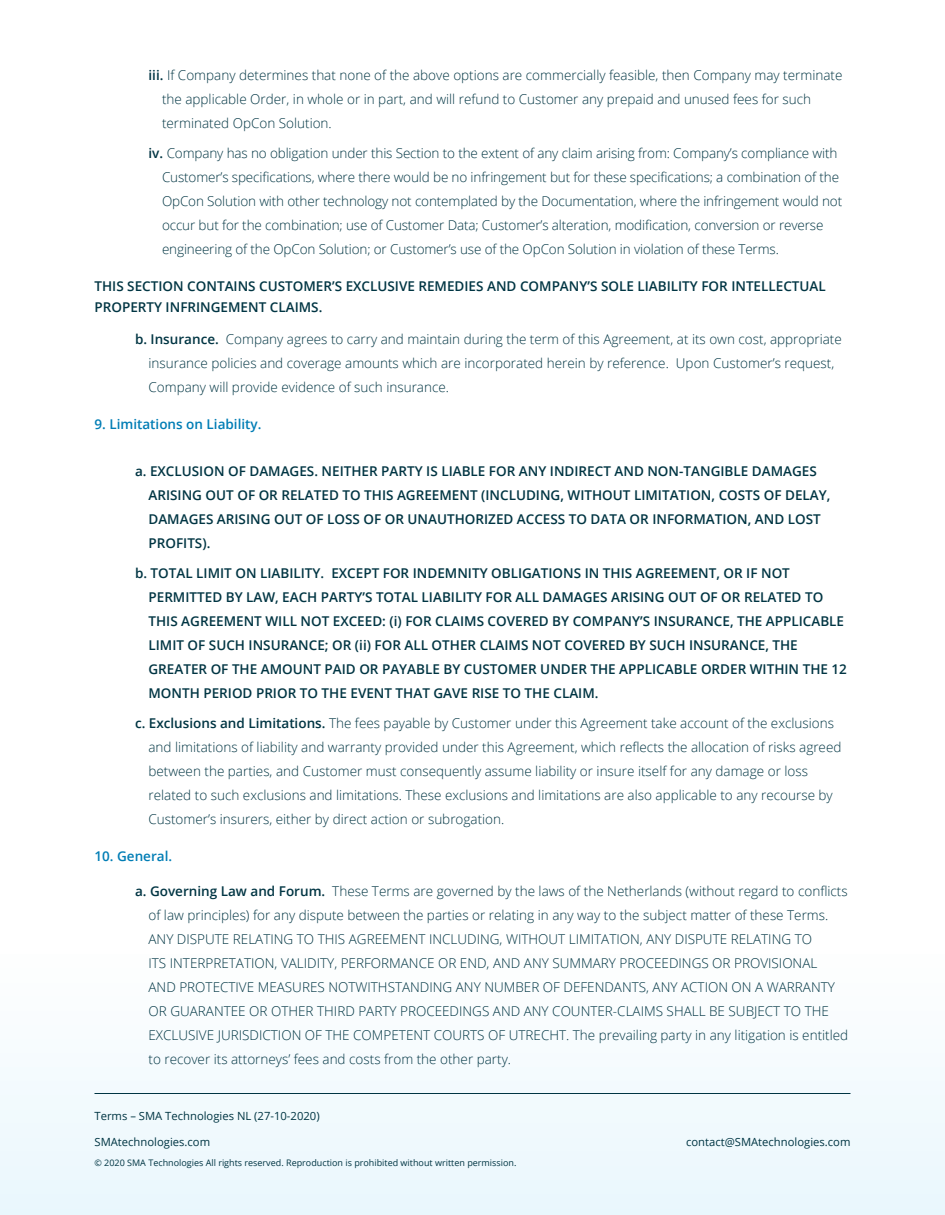
<style>
.page{position:relative;width:945px;height:1215px;background:#fff}
.page>*{position:absolute;margin:0;border:0;box-sizing:border-box;transform-origin:0 0}
.t1{font:300 13.5px/24px "Open Sans";color:#003543}
.t2{font:600 13.5px/24px "Open Sans";color:#003543}
.t3{font:600 13.5px "Open Sans";color:#007db5}
.t4{font:11.25px "Open Sans";color:#003543}
.t5{font:9px "Open Sans";color:#003543}
.s1{font-weight:600}
</style>
<div class="page">
<div style="left:0;top:806px;width:945px;height:409px;background:linear-gradient(to right,#f8fcfe,#f8fcfe)"></div>
<hr style="left:94px;top:1093px;width:756px;height:1px;background:#003543">
<p class="t1" style="left:162px;top:62px;width:682px;text-indent:-14px"><span class="s1">iii.</span> If Company determines that none of the above options are commercially feasible, then Company may terminate the applicable Order, in whole or in part, and will refund to Customer any prepaid and unused fees for such terminated OpCon Solution.</p>
<p class="t1" style="left:162px;top:140px;width:682px;text-indent:-14px"><span class="s1">iv.</span> Company has no obligation under this Section to the extent of any claim arising from: Company’s compliance with Customer’s specifications, where there would be no infringement but for these specifications; a combination of the OpCon Solution with other technology not contemplated by the Documentation, where the infringement would not occur but for the combination; use of Customer Data; Customer’s alteration, modification, conversion or reverse engineering of the OpCon Solution; or Customer’s use of the OpCon Solution in violation of these Terms.</p>
<p class="t2" style="left:94px;top:275px;width:733px;line-height:21px">THIS SECTION CONTAINS CUSTOMER’S EXCLUSIVE REMEDIES AND COMPANY’S SOLE LIABILITY FOR INTELLECTUAL<br>PROPERTY INFRINGEMENT CLAIMS.</p>
<p class="t1" style="left:148px;top:326px;width:695px;text-indent:-14px"><span class="s1">b. Insurance.</span> Company agrees to carry and maintain during the term of this Agreement, at its own cost, appropriate insurance policies and coverage amounts which are incorporated herein by reference. Upon Customer’s request,<br>Company will provide evidence of such insurance.</p>
<p class="t3" style="left:94px;top:415px;width:169px">9. Limitations on Liability.</p>
<p class="t2" style="left:148px;top:458px;width:683px;text-indent:-14px">a. EXCLUSION OF DAMAGES. NEITHER PARTY IS LIABLE FOR ANY INDIRECT AND NON-TANGIBLE DAMAGES ARISING OUT OF OR RELATED TO THIS AGREEMENT (INCLUDING, WITHOUT LIMITATION, COSTS OF DELAY, DAMAGES ARISING OUT OF LOSS OF OR UNAUTHORIZED ACCESS TO DATA OR INFORMATION, AND LOST PROFITS).</p>
<p class="t2" style="left:148px;top:560px;width:700px;text-indent:-14px">b. TOTAL LIMIT ON LIABILITY. EXCEPT FOR INDEMNITY OBLIGATIONS IN THIS AGREEMENT, OR IF NOT PERMITTED BY LAW, EACH PARTY’S TOTAL LIABILITY FOR ALL DAMAGES ARISING OUT OF OR RELATED TO THIS AGREEMENT WILL NOT EXCEED: (i) FOR CLAIMS COVERED BY COMPANY’S INSURANCE, THE APPLICABLE LIMIT OF SUCH INSURANCE; OR (ii) FOR ALL OTHER CLAIMS NOT COVERED BY SUCH INSURANCE, THE GREATER OF THE AMOUNT PAID OR PAYABLE BY CUSTOMER UNDER THE APPLICABLE ORDER WITHIN THE 12<br>MONTH PERIOD PRIOR TO THE EVENT THAT GAVE RISE TO THE CLAIM.</p>
<p class="t1" style="left:148px;top:710px;width:695px;text-indent:-14px"><span class="s1">c. Exclusions and Limitations.</span> The fees payable by Customer under this Agreement take account of the exclusions and limitations of liability and warranty provided under this Agreement, which reflects the allocation of risks agreed between the parties, and Customer must consequently assume liability or insure itself for any damage or loss related to such exclusions and limitations. These exclusions and limitations are also applicable to any recourse by Customer’s insurers, either by direct action or subrogation.</p>
<p class="t3" style="left:94px;top:847px;width:79px">10. General.</p>
<p class="t1" style="left:148px;top:878px;width:701px;text-indent:-14px"><span class="s1">a. Governing Law and Forum.</span> These Terms are governed by the laws of the Netherlands (without regard to conflicts of law principles) for any dispute between the parties or relating in any way to the subject matter of these Terms.<br>ANY DISPUTE RELATING TO THIS AGREEMENT INCLUDING, WITHOUT LIMITATION, ANY DISPUTE RELATING TO<br>ITS INTERPRETATION, VALIDITY, PERFORMANCE OR END, AND ANY SUMMARY PROCEEDINGS OR PROVISIONAL<br>AND PROTECTIVE MEASURES NOTWITHSTANDING ANY NUMBER OF DEFENDANTS, ANY ACTION ON A WARRANTY OR GUARANTEE OR OTHER THIRD PARTY PROCEEDINGS AND ANY COUNTER-CLAIMS SHALL BE SUBJECT TO THE EXCLUSIVE JURISDICTION OF THE COMPETENT COURTS OF UTRECHT. The prevailing party in any litigation is entitled to recover its attorneys’ fees and costs from the other party.</p>
<p class="t4" style="left:94px;top:1108px;width:227px">Terms – SMA Technologies NL (27-10-2020)</p>
<p class="t4" style="left:94px;top:1134px;width:117px">SMAtechnologies.com</p>
<p class="t5" style="left:94px;top:1156px;width:423px">© 2020 SMA Technologies All rights reserved. Reproduction is prohibited without written permission.</p>
<p class="t4" style="left:686px;top:1134px;width:166px">contact@SMAtechnologies.com</p>
</div>
